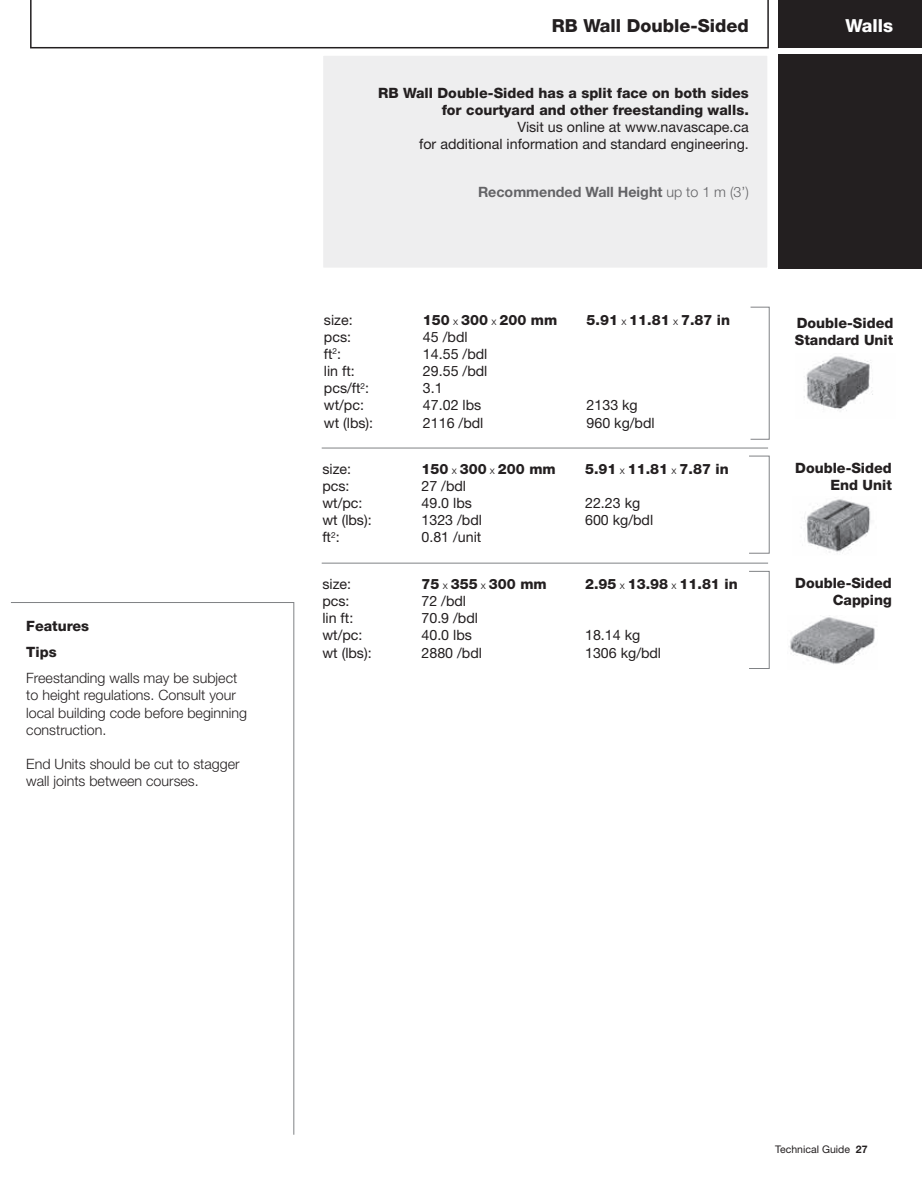
<style>
.page{position:relative;width:922px;height:1189px;background:#fff}
.page>*{position:absolute;margin:0;border:0;box-sizing:border-box;transform-origin:0 0}
.t1{font:800 18px "Helvetica Neue";color:#231f20}
.t2{font:800 18px "Helvetica Neue";color:#fff}
.t3{font:14.25px/17.1px "Helvetica Neue";color:#231f20;text-align:right}
.t4{font:800 14.25px/17.1px "Helvetica Neue";color:#231f20;text-align:right}
.t5{font:300 14.25px/17.1px "Helvetica Neue";color:#231f20}
.t6{font:700 14.25px "Helvetica Neue";color:#636366}
.t7{font:10.5px "Helvetica Neue";color:#231f20}
.s1{font-weight:300}
.s2{font-weight:300;font-size:10.5px}
.s3{font-weight:700}
</style>
<div class="page">
<div style="left:322px;top:55px;width:446px;height:213px;background:#eeeeef"></div>
<div style="left:322px;top:54px;width:446px;height:215px;border:2px solid #fff"></div>
<div style="left:777px;top:54px;width:144px;height:215px;background:#231f20"></div>
<div style="left:777px;top:0;width:144px;height:48px;background:#231f20"></div>
<svg style="left:30px;top:0;width:738px;height:48px"></svg>
<img style="left:804px;top:356px;width:69px;height:56px">
<svg style="left:321px;top:455px;width:449px;height:109px"></svg>
<svg style="left:321px;top:306px;width:449px;height:143px"></svg>
<img style="left:801px;top:499px;width:70px;height:55px">
<img style="left:789px;top:615px;width:86px;height:49px">
<svg style="left:11px;top:602px;width:283px;height:533px"></svg>
<p class="t4" style="left:26px;top:614px;width:64px;line-height:26.1px;text-align:left">Features<br>Tips</p>
<p class="t5" style="left:26px;top:671px;width:222px">Freestanding walls may be subject to height regulations. Consult your local building code before beginning construction.</p>
<p class="t5" style="left:26px;top:756px;width:215px">End Units should be cut to stagger wall joints between courses.</p>
<p class="t1" style="left:551px;top:19px;width:199px">RB Wall Double-Sided</p>
<p class="t2" style="left:845px;top:19px;width:49px">Walls</p>
<p class="t4" style="left:378px;top:86px;width:372px">RB Wall Double-Sided has a split face on both sides for courtyard and other freestanding walls.</p>
<p class="t3" style="left:419px;top:120px;width:331px">Visit us online at www.navascape.ca<br>for additional information and standard engineering.</p>
<p class="t6" style="left:478px;top:187px;width:272px">Recommended Wall Height <span class="s1">up to 1 m (3’)</span></p>
<p class="t3" style="left:324px;top:313px;width:30px">size:</p>
<p class="t4" style="left:423px;top:313px;width:136px">150 <span class="s2">x</span> 300 <span class="s2">x</span> 200 mm</p>
<p class="t4" style="left:586px;top:313px;width:145px">5.91 <span class="s2">x</span> 11.81 <span class="s2">x</span> 7.87 in</p>
<p class="t3" style="left:324px;top:330px;width:29px">pcs:</p>
<p class="t3" style="left:423px;top:330px;width:46px">45 /bdl</p>
<p class="t3" style="left:324px;top:347px;width:19px">ft<sup>2</sup>:</p>
<p class="t3" style="left:423px;top:347px;width:66px">14.55 /bdl</p>
<p class="t3" style="left:324px;top:364px;width:32px">lin ft:</p>
<p class="t3" style="left:423px;top:364px;width:66px">29.55 /bdl</p>
<p class="t3" style="left:324px;top:381px;width:47px">pcs/ft<sup>2</sup>:</p>
<p class="t3" style="left:423px;top:381px;width:21px">3.1</p>
<p class="t3" style="left:324px;top:398px;width:42px">wt/pc:</p>
<p class="t3" style="left:423px;top:398px;width:60px">47.02 lbs</p>
<p class="t3" style="left:586px;top:398px;width:53px">2133 kg</p>
<p class="t3" style="left:324px;top:415px;width:51px">wt (lbs):</p>
<p class="t3" style="left:423px;top:415px;width:62px">2116 /bdl</p>
<p class="t3" style="left:586px;top:415px;width:70px">960 kg/bdl</p>
<p class="t3" style="left:322px;top:461px;width:30px">size:</p>
<p class="t4" style="left:421px;top:461px;width:136px">150 <span class="s2">x</span> 300 <span class="s2">x</span> 200 mm</p>
<p class="t4" style="left:585px;top:461px;width:145px">5.91 <span class="s2">x</span> 11.81 <span class="s2">x</span> 7.87 in</p>
<p class="t3" style="left:322px;top:479px;width:29px">pcs:</p>
<p class="t3" style="left:421px;top:479px;width:46px">27 /bdl</p>
<p class="t3" style="left:322px;top:496px;width:42px">wt/pc:</p>
<p class="t3" style="left:421px;top:496px;width:52px">49.0 lbs</p>
<p class="t3" style="left:585px;top:496px;width:57px">22.23 kg</p>
<p class="t3" style="left:322px;top:513px;width:51px">wt (lbs):</p>
<p class="t3" style="left:421px;top:513px;width:62px">1323 /bdl</p>
<p class="t3" style="left:585px;top:513px;width:70px">600 kg/bdl</p>
<p class="t3" style="left:322px;top:530px;width:19px">ft<sup>2</sup>:</p>
<p class="t3" style="left:421px;top:530px;width:61px">0.81 /unit</p>
<p class="t3" style="left:322px;top:577px;width:30px">size:</p>
<p class="t4" style="left:421px;top:577px;width:127px">75 <span class="s2">x</span> 355 <span class="s2">x</span> 300 mm</p>
<p class="t4" style="left:585px;top:577px;width:154px">2.95 <span class="s2">x</span> 13.98 <span class="s2">x</span> 11.81 in</p>
<p class="t3" style="left:322px;top:594px;width:29px">pcs:</p>
<p class="t3" style="left:421px;top:594px;width:46px">72 /bdl</p>
<p class="t3" style="left:322px;top:611px;width:32px">lin ft:</p>
<p class="t3" style="left:421px;top:611px;width:58px">70.9 /bdl</p>
<p class="t3" style="left:322px;top:628px;width:42px">wt/pc:</p>
<p class="t3" style="left:421px;top:628px;width:52px">40.0 lbs</p>
<p class="t3" style="left:585px;top:628px;width:57px">18.14 kg</p>
<p class="t3" style="left:322px;top:645px;width:51px">wt (lbs):</p>
<p class="t3" style="left:421px;top:645px;width:62px">2880 /bdl</p>
<p class="t3" style="left:585px;top:645px;width:78px">1306 kg/bdl</p>
<p class="t4" style="left:794px;top:316px;width:100px;text-align:left">Double-Sided<br>Standard Unit</p>
<p class="t4" style="left:795px;top:460px;width:98px">Double-Sided<br>End Unit</p>
<p class="t4" style="left:795px;top:575px;width:98px">Double-Sided<br>Capping</p>
<p class="t7" style="left:775px;top:1145px;width:94px">Technical Guide <span class="s3">27</span></p>
</div>
